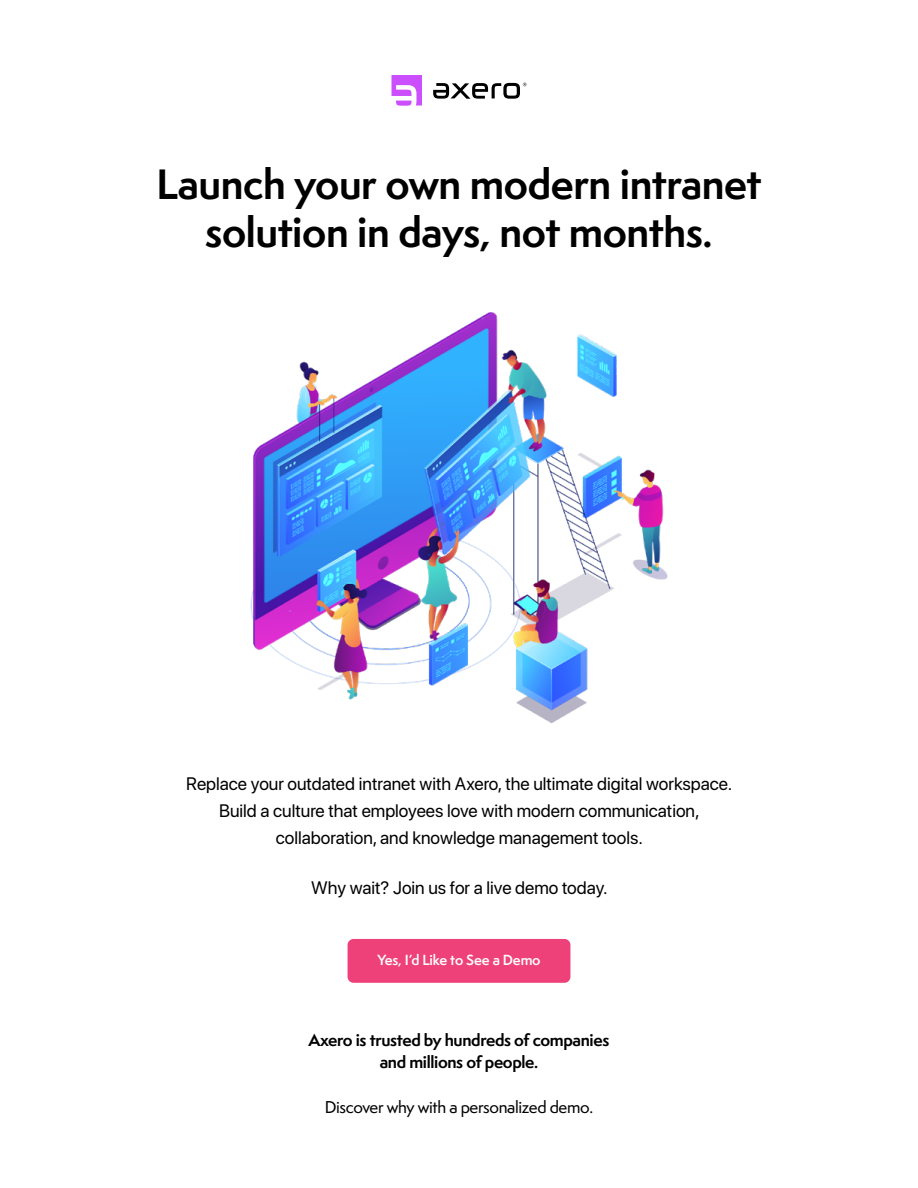
<style>
.page{position:relative;width:918px;height:1188px;background:#fff}
.page>*{position:absolute;margin:0;border:0;box-sizing:border-box;transform-origin:0 0}
.t1{font:700 39px/48px "Semplicita Pro";letter-spacing:-.01em;color:#000;text-align:center}
.t2{font:18px/27px "SF Pro Display";color:#000;text-align:center}
.t3{font:700 15.75px/22.5px "Semplicita Pro";letter-spacing:-.02em;color:#000;text-align:center}
.t4{font:500 15.75px "Semplicita Pro";letter-spacing:-.02em;color:#000}
.t5{font:600 13.5px "Semplicita Pro";letter-spacing:-.01em;color:#fff}
</style>
<div class="page">
<div style="left:348px;top:939px;width:222px;height:44px;background:#ee4179;border-radius:6px"></div>
<svg style="left:392px;top:75px;width:30px;height:31px"></svg>
<svg style="left:433px;top:83px;width:93px;height:16px"></svg>
<img style="left:250px;top:312px;width:418px;height:411px">
<h1 class="t1" style="left:157px;top:159px;width:606px">Launch your own modern intranet solution in days, not months.</h1>
<p class="t2" style="left:186px;top:771px;width:548px">Replace your outdated intranet with Axero, the ultimate digital workspace.<br>Build a culture that employees love with modern communication, collaboration, and knowledge management tools.</p>
<p class="t2" style="left:311px;top:874px;width:298px">Why wait? Join us for a live demo today.</p>
<p class="t5" style="left:377px;top:950px;width:165px">Yes, I’d Like to See a Demo</p>
<p class="t3" style="left:309px;top:1028px;width:302px">Axero is trusted by hundreds of companies and millions of people.</p>
<p class="t4" style="left:325px;top:1096px;width:270px">Discover why with a personalized demo.</p>
</div>
